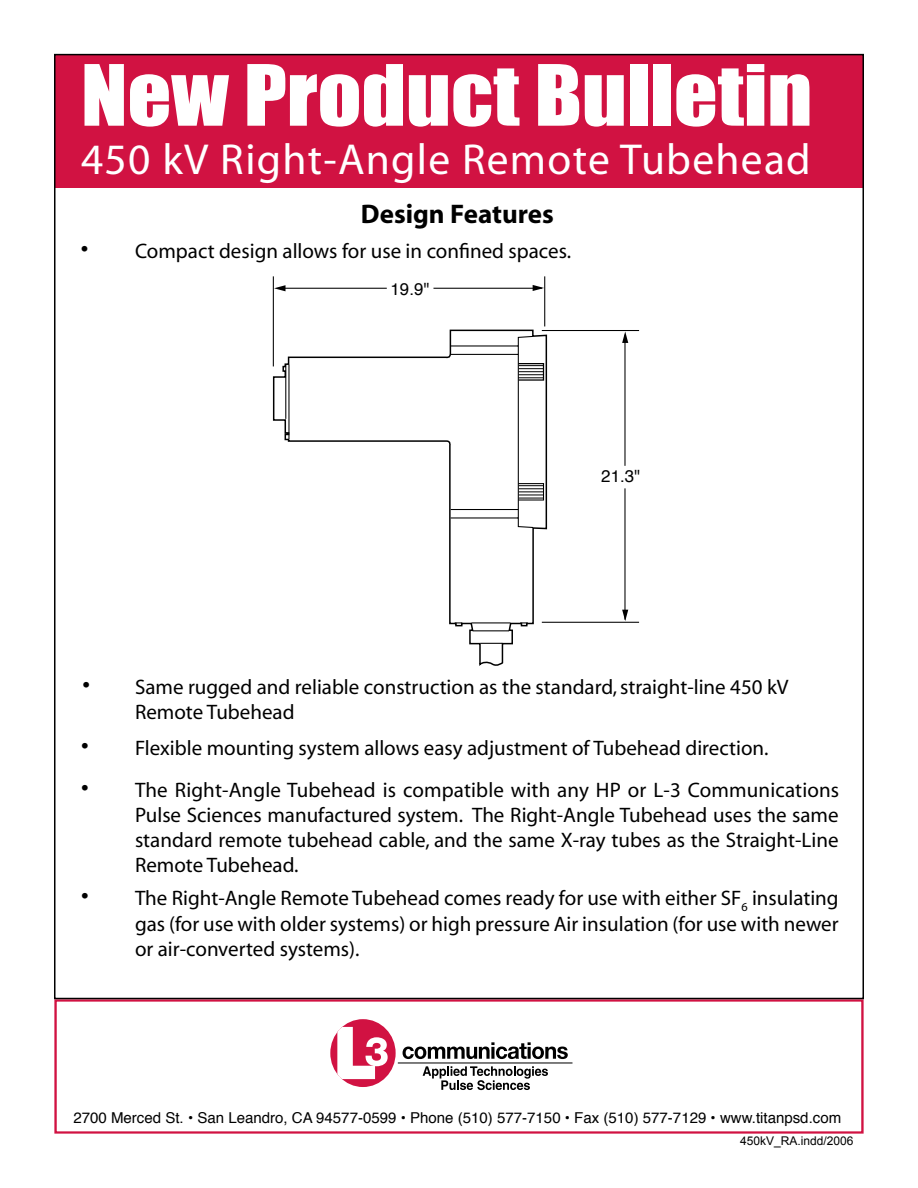
<style>
.page{position:relative;width:918px;height:1188px;background:#fff}
.page>*{position:absolute;margin:0;border:0;box-sizing:border-box;transform-origin:0 0}
.t1{font:78px "Impact";color:#fff;scale:1.1 1}
.t2{font:43.5px "Myriad";letter-spacing:.03em;color:#fff}
.t3{font:700 27px "Myriad";color:#000}
.t4{font:21px/25.2px "Myriad";color:#000;text-align:justify}
.t5{font:16.95px "Helvetica";color:#000}
.t6{font:15px "Helvetica";color:#000}
.t7{font:12px "Arial";color:#000}
.s1{font-size:27px}
</style>
<div class="page">
<div style="left:54px;top:54px;width:810px;height:134px;background:#d11242"></div>
<div style="left:54px;top:999px;width:810px;height:135px;border:2px solid #d11242"></div>
<svg style="left:423px;top:1066px;width:125px;height:24px"></svg>
<hr style="left:398px;top:1063px;width:174px;height:1px;background:#000">
<svg style="left:330px;top:1019px;width:66px;height:68px"></svg>
<svg style="left:403px;top:1042px;width:165px;height:17px"></svg>
<svg style="left:337px;top:1027px;width:51px;height:52px"></svg>
<svg style="left:273px;top:329px;width:275px;height:337px"></svg>
<svg style="left:285px;top:335px;width:249px;height:309px"></svg>
<div style="left:518px;top:363px;width:26px;height:18px;border:1px solid #000"></div>
<div style="left:518px;top:483px;width:26px;height:18px;border:1px solid #000"></div>
<svg style="left:518px;top:365px;width:25px;height:13px"></svg>
<svg style="left:519px;top:485px;width:24px;height:14px"></svg>
<hr style="left:273px;top:276px;width:1px;height:90px;background:#000">
<hr style="left:544px;top:276px;width:1px;height:50px;background:#000">
<hr style="left:542px;top:330px;width:97px;height:1px;background:#000">
<hr style="left:542px;top:622px;width:97px;height:1px;background:#000">
<hr style="left:283px;top:288px;width:104px;height:1px;background:#000">
<svg style="left:274px;top:285px;width:12px;height:6px"></svg>
<svg style="left:533px;top:285px;width:11px;height:6px"></svg>
<hr style="left:433px;top:288px;width:109px;height:1px;background:#000">
<hr style="left:624px;top:335px;width:2px;height:131px;background:#000">
<hr style="left:624px;top:488px;width:2px;height:132px;background:#000">
<svg style="left:622px;top:331px;width:6px;height:12px"></svg>
<svg style="left:622px;top:610px;width:6px;height:11px"></svg>
<h1 class="t1" style="left:81px;top:47px;width:666px">New Product Bulletin</h1>
<h2 class="t2" style="left:81px;top:138px;width:731px">450 kV Right-Angle Remote Tubehead</h2>
<p class="t3" style="left:361px;top:200px;width:194px">Design Features</p>
<p class="t4" style="left:81px;top:240px;width:492px"><span class="s1">•</span> Compact design allows for use in confined spaces.</p>
<p class="t5" style="left:391px;top:274px;width:40px">19.9"</p>
<p class="t5" style="left:601px;top:462px;width:40px">21.3"</p>
<p class="t4" style="left:135px;top:675px;width:655px;text-indent:-52px"><span class="s1">•</span> Same rugged and reliable construction as the standard, straight-line 450 kV<br>Remote Tubehead</p>
<p class="t4" style="left:81px;top:736px;width:689px"><span class="s1">•</span> Flexible mounting system allows easy adjustment of Tubehead direction.</p>
<p class="t4" style="left:135px;top:778px;width:706px;text-indent:-54px"><span class="s1">•</span> The Right-Angle Tubehead is compatible with any HP or L-3 Communications Pulse Sciences manufactured system. The Right-Angle Tubehead uses the same standard remote tubehead cable, and the same X-ray tubes as the Straight-Line Remote Tubehead.</p>
<p class="t4" style="left:135px;top:887px;width:705px;text-indent:-54px"><span class="s1">•</span> The Right-Angle Remote Tubehead comes ready for use with either SF<sub>6</sub> insulating gas (for use with older systems) or high pressure Air insulation (for use with newer or air-converted systems).</p>
<p class="t6" style="left:73px;top:1105px;width:769px">2700 Merced St. • San Leandro, CA 94577-0599 • Phone (510) 577-7150 • Fax (510) 577-7129 • www.titanpsd.com</p>
<p class="t7" style="left:740px;top:1134px;width:115px">450kV_RA.indd/2006</p>
</div>
